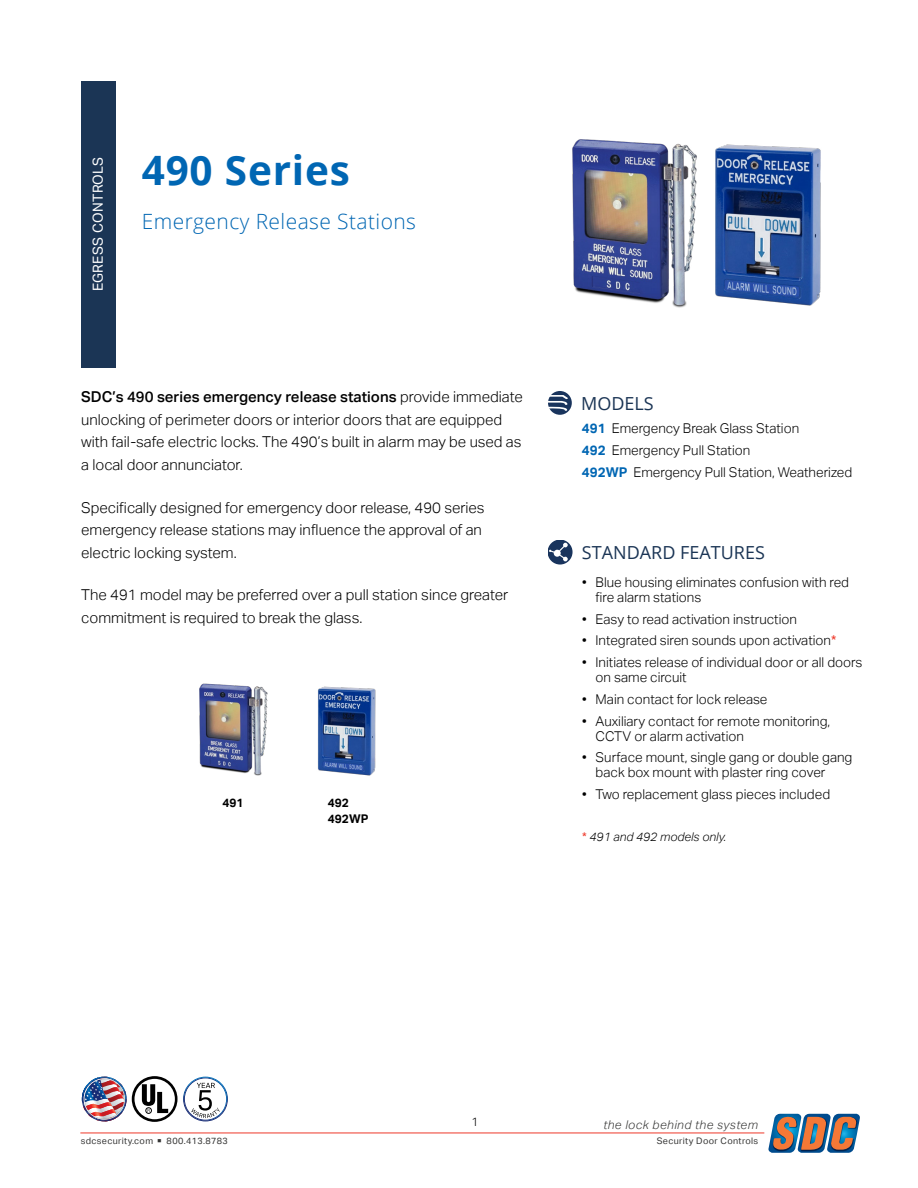
<style>
.page{position:relative;width:918px;height:1188px;background:#fff}
.page>*{position:absolute;margin:0;border:0;box-sizing:border-box;transform-origin:0 0}
.t1{font:700 40.5px "Open Sans";letter-spacing:.02em;color:#0066b3}
.t2{font:300 21px "Open Sans";letter-spacing:.02em;color:#0066b3}
.t3{font:18px "Open Sans";color:#1b3555}
.t4{font:300 15px/22.5px "Aktiv Grotesk";color:#000}
.t5{font:13.8px "Aktiv Grotesk";letter-spacing:.02em;color:#fff}
.t6{font:300 13.5px/15px "Aktiv Grotesk";color:#000}
.t7{font:italic 300 12px "Aktiv Grotesk";letter-spacing:.04em;color:#343433}
.t8{font:italic 300 12px "Aktiv Grotesk";color:#000}
.t9{font:700 12px/16.5px "Aktiv Grotesk";color:#000}
.t10{font:300 12px "Aktiv Grotesk";color:#000}
.t11{font:9px "Aktiv Grotesk";letter-spacing:.04em;color:#343433}
.s1{font-weight:500}
.s2{font-weight:700;color:#0066b3}
.s3{font-weight:400;color:#ee3829}
.s4{font-weight:400;font-style:normal;color:#ee3829}
.s5{font-size:6.75px}
</style>
<div class="page">
<hr style="left:80px;top:1133px;width:684px;height:1px;background:#ee3829">
<svg style="left:768px;top:1114px;width:92px;height:39px;background:#867f80"></svg>
<svg style="left:548px;top:391px;width:24px;height:24px"></svg>
<svg style="left:548px;top:395px;width:20px;height:16px"></svg>
<img style="left:82px;top:1076px;width:146px;height:46px">
<svg style="left:548px;top:540px;width:25px;height:25px"></svg>
<svg style="left:549px;top:543px;width:19px;height:18px"></svg>
<div style="left:81px;top:81px;width:34px;height:286px;background:#1b3555"></div>
<img style="left:572px;top:139px;width:125px;height:169px">
<img style="left:715px;top:144px;width:106px;height:162px">
<img style="left:199px;top:683px;width:69px;height:93px">
<img style="left:317px;top:686px;width:59px;height:90px">
<p class="t5" style="left:90px;top:291px;width:136px;rotate:-90deg">EGRESS CONTROLS</p>
<h1 class="t1" style="left:142px;top:142px;width:210px">490 Series</h1>
<h2 class="t2" style="left:142px;top:207px;width:276px">Emergency Release Stations</h2>
<p class="t4" style="left:81px;top:386px;width:443px"><span class="s1">SDC’s 490 series emergency release stations</span> provide immediate unlocking of perimeter doors or interior doors that are equipped with fail-safe electric locks. The 490’s built in alarm may be used as a local door annunciator.</p>
<p class="t4" style="left:81px;top:496px;width:405px">Specifically designed for emergency door release, 490 series emergency release stations may influence the approval of an electric locking system.</p>
<p class="t4" style="left:81px;top:584px;width:429px">The 491 model may be preferred over a pull station since greater commitment is required to break the glass.</p>
<p class="t9" style="left:222px;top:794px;width:23px">491</p>
<p class="t9" style="left:328px;top:794px;width:42px">492<br>492WP</p>
<h3 class="t3" style="left:581px;top:391px;width:74px">MODELS</h3>
<p class="t6" style="left:582px;top:418px;width:272px;line-height:21.8px"><span class="s2">491</span> Emergency Break Glass Station<br><span class="s2">492</span> Emergency Pull Station<br><span class="s2">492WP</span> Emergency Pull Station, Weatherized</p>
<h3 class="t3" style="left:582px;top:540px;width:185px">STANDARD FEATURES</h3>
<p class="t6" style="left:596px;top:575px;width:255px;text-indent:-14px">• Blue housing eliminates confusion with red fire alarm stations</p>
<p class="t6" style="left:582px;top:612px;width:216px">• Easy to read activation instruction</p>
<p class="t6" style="left:582px;top:633px;width:256px">• Integrated siren sounds upon activation<span class="s3">*</span></p>
<p class="t6" style="left:596px;top:655px;width:268px;text-indent:-14px">• Initiates release of individual door or all doors on same circuit</p>
<p class="t6" style="left:582px;top:692px;width:187px">• Main contact for lock release</p>
<p class="t6" style="left:596px;top:714px;width:236px;text-indent:-14px">• Auxiliary contact for remote monitoring,<br>CCTV or alarm activation</p>
<p class="t6" style="left:596px;top:750px;width:258px;text-indent:-14px">• Surface mount, single gang or double gang back box mount with plaster ring cover</p>
<p class="t6" style="left:582px;top:787px;width:250px">• Two replacement glass pieces included</p>
<p class="t8" style="left:582px;top:830px;width:146px"><span class="s4">*</span> 491 and 492 models only.</p>
<p class="t10" style="left:472px;top:1115px;width:9px">1</p>
<p class="t7" style="left:603px;top:1118px;width:156px">the lock behind the system</p>
<p class="t11" style="left:81px;top:1136px;width:148px">sdcsecurity.com <span class="s5">■</span> 800.413.8783</p>
<p class="t11" style="left:657px;top:1136px;width:103px">Security Door Controls</p>
</div>
